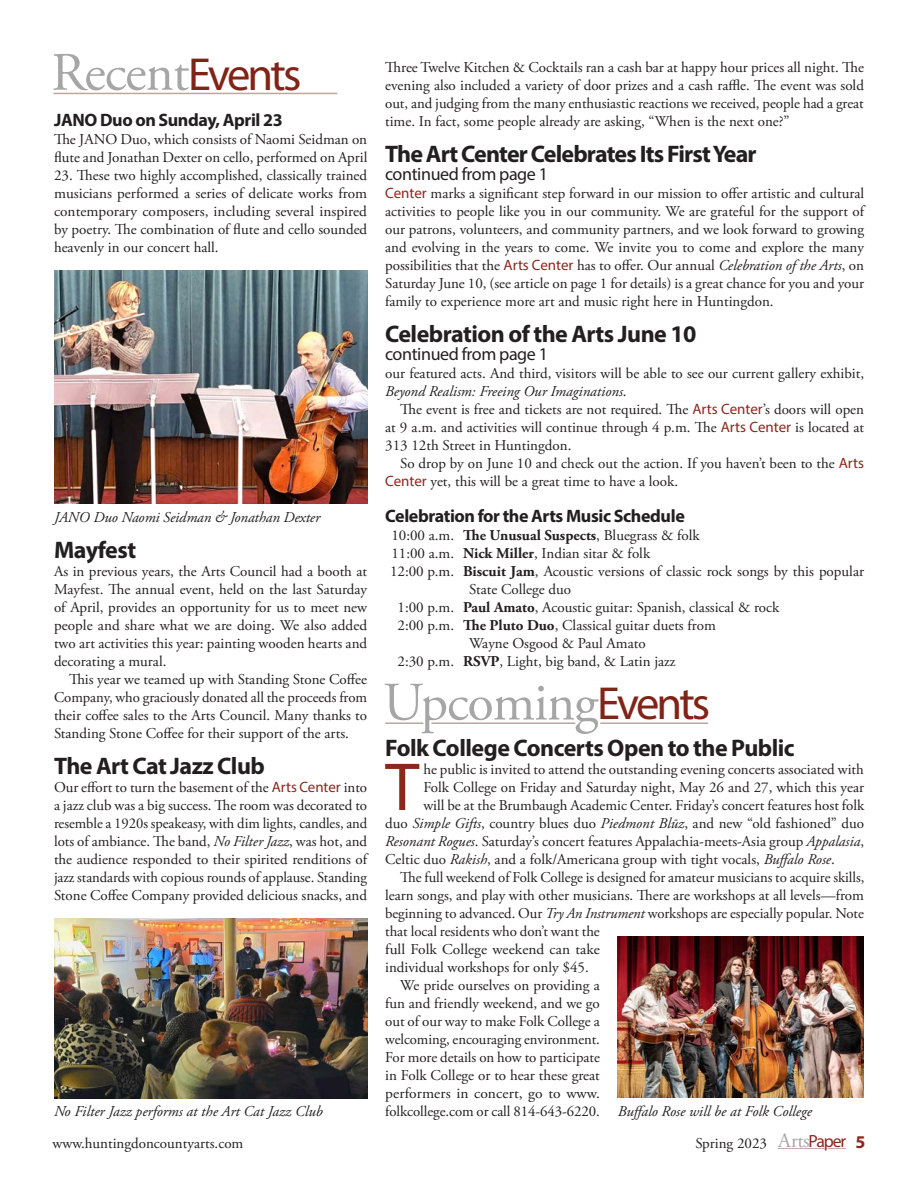
<style>
.page{position:relative;width:918px;height:1188px;background:#fff}
.page>*{position:absolute;margin:0;border:0;box-sizing:border-box;transform-origin:0 0}
.Body_First{font:68.4px "Myriad Pro";color:#8b271b}
.t1{font:54px "Adobe Garamond Pro";letter-spacing:-.02em;color:rgb(35 31 32/.4)}
.Head_3_on_Baseline{font:700 24px "Myriad Pro";letter-spacing:-.02em;color:#231f20}
.Head_3_Two_Line{font:700 24px "Myriad Pro";letter-spacing:-.035em;color:#231f20}
.Head_4{font:700 18px "Myriad Pro";letter-spacing:-.02em;color:#231f20}
.Head_3_Two_Line-2{font:18px "Myriad Pro";letter-spacing:-.02em;color:#231f20}
.Head_3_on_Baseline-2{font:18px "Myriad Pro";letter-spacing:-.02em;color:#231f20}
.Body_Text{font:15px/18px "Adobe Garamond Pro";color:#231f20}
.Body_Text_No_Indent{font:15px/18px "Adobe Garamond Pro";color:#231f20;text-align:justify}
.Body_First-2{font:15px "Adobe Garamond Pro";color:#231f20}
.t2{font:italic 15px "Adobe Garamond Pro";color:#231f20}
.s1{font-family:"Myriad Pro";font-size:46.5px;color:#812418}
.s2{font-family:"Myriad Pro";color:#8b271b}
.s3{font-style:italic}
.s4{font-weight:700}
.s5{font-size:20.55px;color:rgb(35 31 32/.4)}
.s6{font-family:"Myriad Pro";font-size:17.7px;color:#8b271b}
.s7{font-family:"Myriad Pro";font-weight:700;font-size:18px;color:#8b271b}
</style>
<div class="page">
<hr style="left:778px;top:1148px;width:46px;height:1px;background:#57210b">
<svg style="left:828px;top:1148px;width:18px;height:1px"></svg>
<hr style="left:53px;top:93px;width:77px;height:1px;background:#57210b">
<hr style="left:130px;top:93px;width:207px;height:1px;background:#57210b">
<img style="left:54px;top:270px;width:313px;height:234px">
<img style="left:54px;top:918px;width:313px;height:180px">
<hr style="left:385px;top:722px;width:38px;height:2px;background:#57210b">
<hr style="left:431px;top:722px;width:144px;height:2px;background:#57210b">
<hr style="left:600px;top:722px;width:108px;height:2px;background:#57210b">
<img style="left:618px;top:936px;width:246px;height:162px">
<h2 class="t1" style="left:51px;top:40px;width:252px">Recent<span class="s1">Events</span></h2>
<p class="Head_4" style="left:54px;top:108px;width:230px">JANO Duo on Sunday, April 23</p>
<p class="Body_Text_No_Indent" style="left:54px;top:131px;width:315px">The JANO Duo, which consists of Naomi Seidman on flute and Jonathan Dexter on cello, performed on April</p>
<p class="Body_Text_No_Indent" style="left:54px;top:167px;width:315px">23. These two highly accomplished, classically trained musicians performed a series of delicate works from contemporary composers, including several inspired by poetry. The combination of flute and cello sounded heavenly in our concert hall.</p>
<p class="t2" style="left:54px;top:508px;width:268px">JANO Duo Naomi Seidman &amp; Jonathan Dexter</p>
<p class="Head_3_on_Baseline" style="left:54px;top:534px;width:84px">Mayfest</p>
<p class="Body_Text_No_Indent" style="left:54px;top:563px;width:315px">As in previous years, the Arts Council had a booth at Mayfest. The annual event, held on the last Saturday of April, provides an opportunity for us to meet new people and share what we are doing. We also added two art activities this year: painting wooden hearts and decorating a mural.</p>
<p class="Body_Text" style="left:54px;top:671px;width:315px;text-align:justify;text-indent:15px">This year we teamed up with Standing Stone Coffee Company, who graciously donated all the proceeds from their coffee sales to the Arts Council. Many thanks to Standing Stone Coffee for their support of the arts.</p>
<p class="Head_3_on_Baseline" style="left:54px;top:750px;width:212px">The Art Cat Jazz Club</p>
<p class="Body_Text_No_Indent" style="left:54px;top:779px;width:315px">Our effort to turn the basement of the <span class="s2">Arts Center</span> into a jazz club was a big success. The room was decorated to resemble a 1920s speakeasy, with dim lights, candles, and lots of ambiance. The band, <span class="s3">No Filter Jazz</span>, was hot, and the audience responded to their spirited renditions of jazz standards with copious rounds of applause. Standing Stone Coffee Company provided delicious snacks, and</p>
<p class="t2" style="left:54px;top:1102px;width:270px">No Filter Jazz performs at the Art Cat Jazz Club</p>
<p class="Body_Text_No_Indent" style="left:385px;top:59px;width:480px">Three Twelve Kitchen &amp; Cocktails ran a cash bar at happy hour prices all night. The evening also included a variety of door prizes and a cash raffle. The event was sold out, and judging from the many enthusiastic reactions we received, people had a great time. In fact, some people already are asking, “When is the next one?”</p>
<p class="Head_3_Two_Line" style="left:385px;top:138px;width:373px">The Art Center Celebrates Its First Year</p>
<p class="Head_3_Two_Line-2" style="left:385px;top:163px;width:164px">continued from page 1</p>
<p class="Body_Text" style="left:385px;top:185px;width:480px;text-align:justify"><span class="s2">Center</span> marks a significant step forward in our mission to offer artistic and cultural activities to people like you in our community. We are grateful for the support of our patrons, volunteers, and community partners, and we look forward to growing and evolving in the years to come. We invite you to come and explore the many possibilities that the <span class="s2">Arts Center</span> has to offer. Our annual <span class="s3">Celebration of the Arts</span>, on Saturday June 10, (see article on page 1 for details) is a great chance for you and your family to experience more art and music right here in Huntingdon.</p>
<p class="Head_3_on_Baseline" style="left:385px;top:318px;width:313px">Celebration of the Arts June 10</p>
<p class="Head_3_on_Baseline-2" style="left:385px;top:343px;width:164px">continued from page 1</p>
<p class="Body_Text" style="left:385px;top:365px;width:480px">our featured acts. And third, visitors will be able to see our current gallery exhibit,<br><span class="s3">Beyond Realism: Freeing Our Imaginations</span>.</p>
<p class="Body_Text" style="left:385px;top:401px;width:480px;text-align:justify;text-indent:15px">The event is free and tickets are not required. The <span class="s2">Arts Center</span>’s doors will open at 9 a.m. and activities will continue through 4 p.m. The <span class="s2">Arts Center</span> is located at 313 12th Street in Huntingdon.</p>
<p class="Body_Text" style="left:385px;top:455px;width:480px;text-indent:15px">So drop by on June 10 and check out the action. If you haven’t been to the <span class="s2">Arts<br>Center</span> yet, this will be a great time to have a look.</p>
<p class="Head_4" style="left:385px;top:504px;width:301px">Celebration for the Arts Music Schedule</p>
<p class="Body_Text" style="left:391px;top:527px;width:310px">10:00 a.m. <span class="s4">The Unusual Suspects</span>, Bluegrass &amp; folk</p>
<p class="Body_Text" style="left:391px;top:545px;width:260px">11:00 a.m. <span class="s4">Nick Miller</span>, Indian sitar &amp; folk</p>
<p class="Body_Text" style="left:469px;top:563px;width:396px;text-indent:-79px">12:00 p.m. <span class="s4">Biscuit Jam</span>, Acoustic versions of classic rock songs by this popular<br>State College duo</p>
<p class="Body_Text" style="left:398px;top:599px;width:383px">1:00 p.m. <span class="s4">Paul Amato</span>, Acoustic guitar: Spanish, classical &amp; rock</p>
<p class="Body_Text" style="left:398px;top:617px;width:320px;text-align:center">2:00 p.m. <span class="s4">The Pluto Duo</span>, Classical guitar duets from<br>Wayne Osgood &amp; Paul Amato</p>
<p class="Body_Text" style="left:398px;top:653px;width:280px">2:30 p.m. <span class="s4">RSVP</span>, Light, big band, &amp; Latin jazz</p>
<h2 class="t1" style="left:383px;top:670px;width:329px">Upcoming<span class="s1">Events</span></h2>
<p class="Head_3_on_Baseline" style="left:385px;top:732px;width:411px">Folk College Concerts Open to the Public</p>
<p class="Body_First" style="left:385px;top:745px;width:36px">T</p>
<p class="Body_First-2" style="left:423px;top:760px;width:442px">he public is invited to attend the outstanding evening concerts associated with</p>
<p class="Body_First-2" style="left:423px;top:778px;width:442px">Folk College on Friday and Saturday night, May 26 and 27, which this year</p>
<p class="Body_First-2" style="left:423px;top:796px;width:443px">will be at the Brumbaugh Academic Center. Friday’s concert features host folk</p>
<p class="Body_First-2" style="left:385px;top:814px;width:480px">duo <span class="s3">Simple Gifts</span>, country blues duo <span class="s3">Piedmont Blūz</span>, and new “old fashioned” duo</p>
<p class="Body_First-2" style="left:385px;top:832px;width:480px"><span class="s3">Resonant Rogues</span>. Saturday’s concert features Appalachia-meets-Asia group <span class="s3">Appalasia</span>,</p>
<p class="Body_First-2" style="left:385px;top:850px;width:451px">Celtic duo <span class="s3">Rakish</span>, and a folk/Americana group with tight vocals, <span class="s3">Buffalo Rose</span>.</p>
<p class="Body_Text" style="left:385px;top:869px;width:481px;text-indent:15px">The full weekend of Folk College is designed for amateur musicians to acquire skills, learn songs, and play with other musicians. There are workshops at all levels—from beginning to advanced. Our <span class="s3">Try An Instrument</span> workshops are especially popular. Note that local residents who don’t want the<br>full Folk College weekend can take<br>individual workshops for only $45.</p>
<p class="Body_Text" style="left:385px;top:977px;width:216px;text-align:justify;text-indent:15px">We pride ourselves on providing a fun and friendly weekend, and we go out of our way to make Folk College a welcoming, encouraging environment.<br>For more details on how to participate in Folk College or to hear these great performers in concert, go to www. folkcollege.com or call 814-643-6220.</p>
<p class="t2" style="left:618px;top:1102px;width:196px">Buffalo Rose will be at Folk College</p>
<p class="Body_Text" style="left:53px;top:1134px;width:192px">www.huntingdoncountyarts.com</p>
<p class="Body_Text" style="left:695px;top:1134px;width:172px">Spring 2023 <span class="s5">Arts</span><span class="s6">Paper</span> <span class="s7">5</span></p>
</div>
